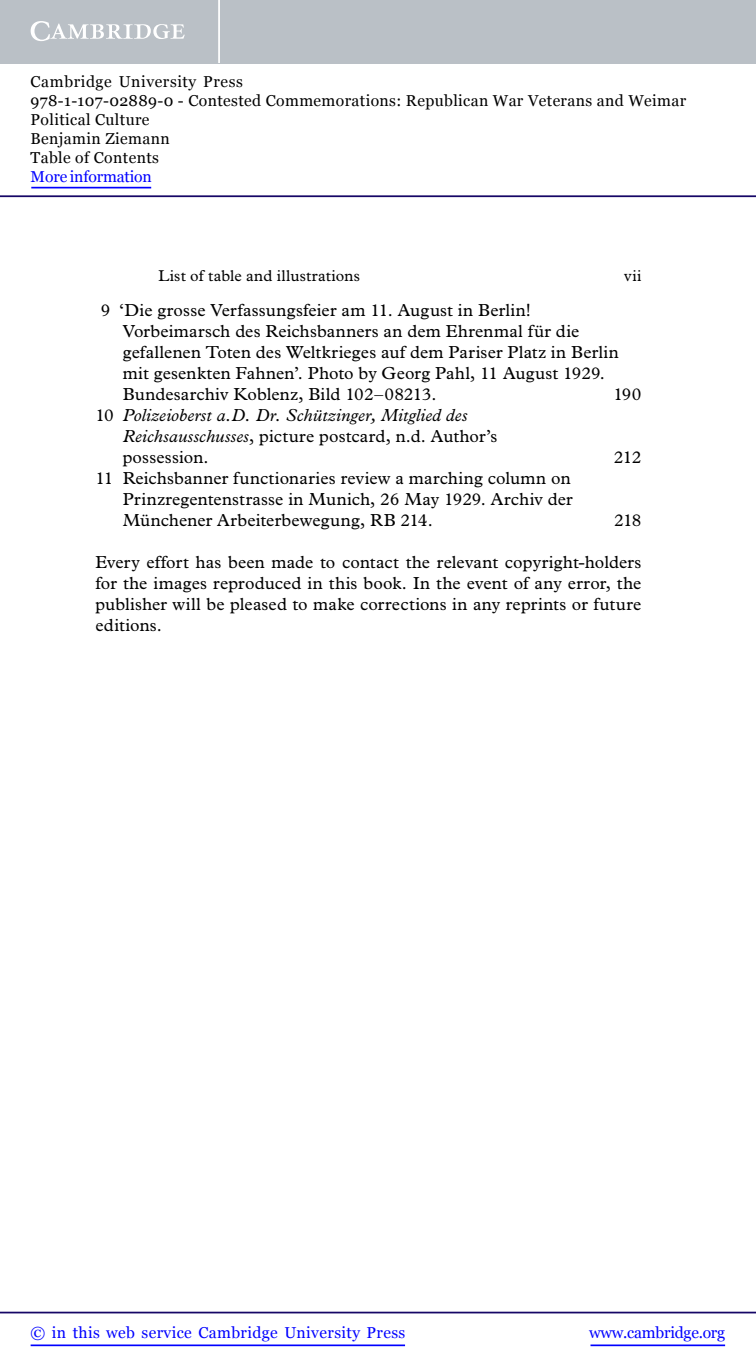
<style>
.page{position:relative;width:756px;height:1371px;background:#fff}
.page>*{position:absolute;margin:0;border:0;box-sizing:border-box;transform-origin:0 0}
.t1{font:17.5px/21px "Plantin Std";letter-spacing:.01em;color:#000;text-align:justify}
.t2{font:italic 17.5px/21px "Plantin Std";letter-spacing:.01em;color:#000}
.t3{font:15.75px/18.9px "Georgia";letter-spacing:.025em;color:#000}
.t4{font:15.75px "Georgia";letter-spacing:.025em;color:#00f}
.t5{font:15.75px "Plantin Std";letter-spacing:.015em;color:#000}
.t6{font:15.75px "Georgia";letter-spacing:-.015em;color:#00f}
.t7{font:15.75px "Georgia";letter-spacing:-.01em;color:#00f}
.s1{font-style:normal}
</style>
<div class="page">
<hr style="left:591px;top:1344px;width:134px;height:1px;background:#00f">
<hr style="left:0;top:1311px;width:756px;height:2px;background:#150666">
<hr style="left:31px;top:1344px;width:374px;height:1px;background:#00f">
<div style="left:0;top:0;width:756px;height:63px;background:#bac0c6"></div>
<svg style="left:31px;top:21px;width:154px;height:20px"></svg>
<hr style="left:218px;top:0;width:2px;height:63px;background:#fff">
<hr style="left:0;top:195px;width:756px;height:2px;background:#150666">
<hr style="left:31px;top:187px;width:120px;height:1px;background:#00f">
<p class="t3" style="left:31px;top:72px;width:657px">Cambridge University Press<br>978-1-107-02889-0 - Contested Commemorations: Republican War Veterans and Weimar Political Culture<br>Benjamin Ziemann<br>Table of Contents</p>
<p class="t7" style="left:31px;top:167px;width:123px">More information</p>
<p class="t5" style="left:158px;top:266px;width:203px">List of table and illustrations</p>
<p class="t5" style="left:624px;top:266px;width:19px">vii</p>
<p class="t1" style="left:123px;top:299px;width:498px;text-align:left;text-indent:-22px">9 ‘Die grosse Verfassungsfeier am 11. August in Berlin!<br>Vorbeimarsch des Reichsbanners an dem Ehrenmal für die gefallenen Toten des Weltkrieges auf dem Pariser Platz in Berlin mit gesenkten Fahnen’. Photo by Georg Pahl, 11 August 1929.<br>Bundesarchiv Koblenz, Bild 102–08213.</p>
<p class="t1" style="left:613px;top:383px;width:30px">190</p>
<p class="t2" style="left:123px;top:404px;width:376px;text-indent:-27px"><span class="s1">10</span> Polizeioberst a.D. Dr. Schützinger, Mitglied des<br>Reichsausschusses<span class="s1">, picture postcard, n.d. Author’s possession.</span></p>
<p class="t1" style="left:614px;top:446px;width:29px">212</p>
<p class="t1" style="left:123px;top:467px;width:452px;text-indent:-27px">11 Reichsbanner functionaries review a marching column on Prinzregentenstrasse in Munich, 26 May 1929. Archiv der Münchener Arbeiterbewegung, RB 214.</p>
<p class="t1" style="left:614px;top:509px;width:29px">218</p>
<p class="t1" style="left:95px;top:551px;width:547px">Every effort has been made to contact the relevant copyright-holders for the images reproduced in this book. In the event of any error, the publisher will be pleased to make corrections in any reprints or future editions.</p>
<p class="t4" style="left:31px;top:1323px;width:376px">© in this web service Cambridge University Press</p>
<p class="t6" style="left:589px;top:1323px;width:137px">www.cambridge.org</p>
</div>
